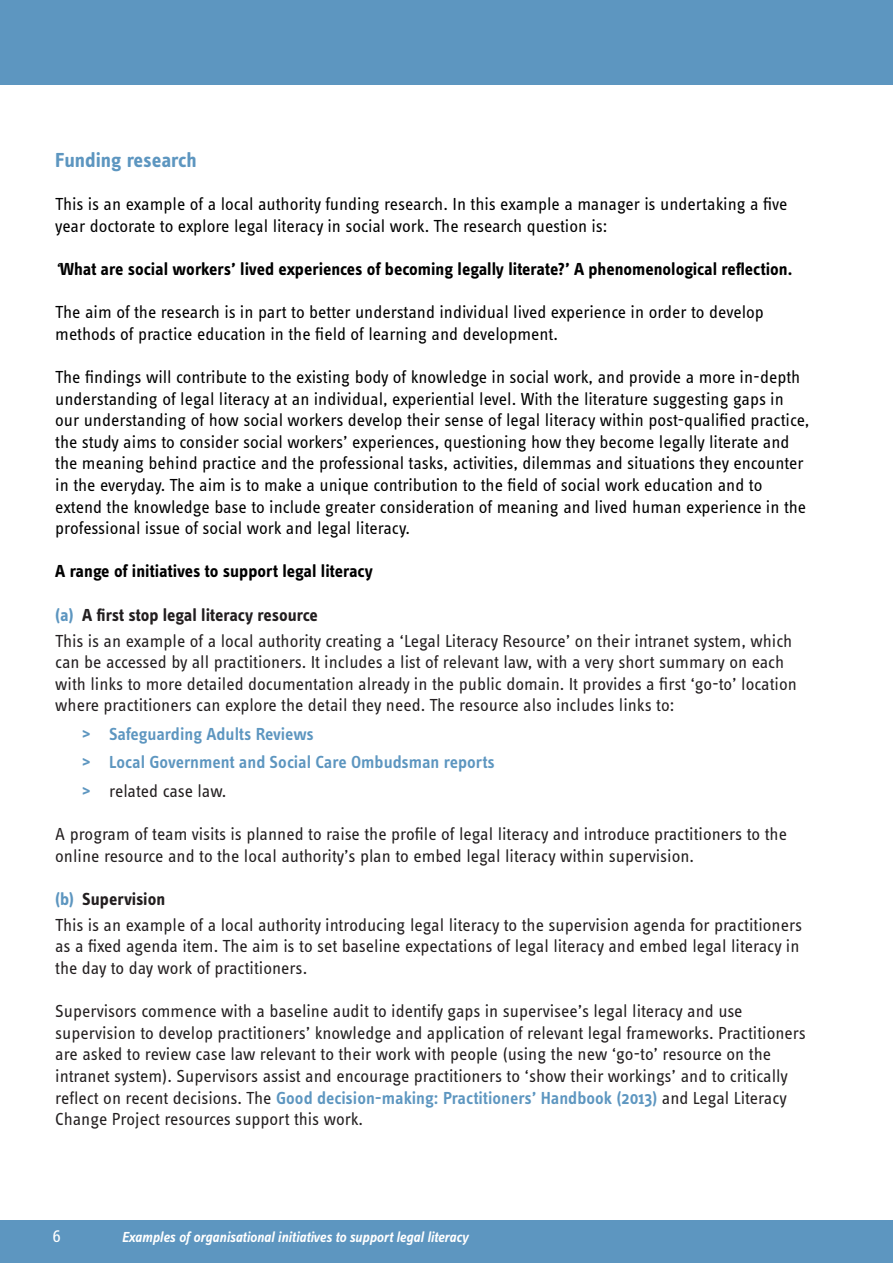
<style>
.page{position:relative;width:893px;height:1263px;background:#fff}
.page>*{position:absolute;margin:0;border:0;box-sizing:border-box;transform-origin:0 0}
.t1{font:700 21px "Info Text Pro";color:#5d96c0}
.List_Paragraph{font:18px/21.6px "Info Text Pro";color:#231f20}
.t2{font:18px/21.6px "Info Text Pro";color:#000}
.t3{font:700 18px "Info Text Pro";color:#000}
.List_Paragraph-2{font:600 18px "Info Text Pro";color:#5d96c0}
.List_Paragraph-3{font:700 18px "Info Text Pro";color:#231f20}
.t4{font:18px "Info Text Pro";color:#fff}
.t5{font:italic 600 15px "Info Text Pro";color:#fff}
.s1{font-weight:400;font-style:italic}
.s2{color:#5d96c0}
.s3{font-weight:700}
.s4{font-weight:700;color:#5d96c0}
.s5{font-weight:600;color:#5d96c0}
</style>
<div class="page">
<div style="left:0;top:1220px;width:893px;height:43px;background:#5d96c0"></div>
<div style="left:0;top:0;width:893px;height:85px;background:#5d96c0"></div>
<p class="t1" style="left:55px;top:147px;width:143px">Funding research</p>
<p class="t2" style="left:55px;top:193px;width:734px">This is an example of a local authority funding research. In this example a manager is undertaking a five year doctorate to explore legal literacy in social work. The research question is:</p>
<p class="t3" style="left:55px;top:258px;width:739px"><span class="s1">‘</span>What are social workers’ lived experiences of becoming legally literate?’ A phenomenological reflection.</p>
<p class="t2" style="left:55px;top:301px;width:710px">The aim of the research is in part to better understand individual lived experience in order to develop methods of practice education in the field of learning and development.</p>
<p class="t2" style="left:55px;top:366px;width:756px">The findings will contribute to the existing body of knowledge in social work, and provide a more in-depth understanding of legal literacy at an individual, experiential level. With the literature suggesting gaps in our understanding of how social workers develop their sense of legal literacy within post-qualified practice, the study aims to consider social workers’ experiences, questioning how they become legally literate and the meaning behind practice and the professional tasks, activities, dilemmas and situations they encounter in the everyday. The aim is to make a unique contribution to the field of social work education and to extend the knowledge base to include greater consideration of meaning and lived human experience in the professional issue of social work and legal literacy.</p>
<p class="t3" style="left:55px;top:561px;width:319px">A range of initiatives to support legal literacy</p>
<p class="List_Paragraph-3" style="left:55px;top:604px;width:264px"><span class="s2">(a)</span> A first stop legal literacy resource</p>
<p class="List_Paragraph" style="left:55px;top:629px;width:743px">This is an example of a local authority creating a ‘Legal Literacy Resource’ on their intranet system, which can be accessed by all practitioners. It includes a list of relevant law, with a very short summary on each with links to more detailed documentation already in the public domain. It provides a first ‘go-to’ location where practitioners can explore the detail they need. The resource also includes links to:</p>
<p class="List_Paragraph-2" style="left:82px;top:723px;width:233px"><span class="s3">&gt;</span> Safeguarding Adults Reviews</p>
<p class="List_Paragraph-2" style="left:82px;top:752px;width:414px"><span class="s3">&gt;</span> Local Government and Social Care Ombudsman reports</p>
<p class="List_Paragraph" style="left:82px;top:779px;width:146px"><span class="s4">&gt;</span> related case law.</p>
<p class="List_Paragraph" style="left:55px;top:823px;width:733px">A program of team visits is planned to raise the profile of legal literacy and introduce practitioners to the online resource and to the local authority’s plan to embed legal literacy within supervision.</p>
<p class="List_Paragraph-3" style="left:55px;top:888px;width:111px"><span class="s2">(b)</span> Supervision</p>
<p class="List_Paragraph" style="left:55px;top:913px;width:748px">This is an example of a local authority introducing legal literacy to the supervision agenda for practitioners as a fixed agenda item. The aim is to set baseline expectations of legal literacy and embed legal literacy in the day to day work of practitioners.</p>
<p class="List_Paragraph" style="left:55px;top:1000px;width:752px">Supervisors commence with a baseline audit to identify gaps in supervisee’s legal literacy and use supervision to develop practitioners’ knowledge and application of relevant legal frameworks. Practitioners are asked to review case law relevant to their work with people (using the new ‘go-to’ resource on the intranet system). Supervisors assist and encourage practitioners to ‘show their workings’ and to critically reflect on recent decisions. The <span class="s5">Good decision-making: Practitioners’ Handbook (2013)</span> and Legal Literacy Change Project resources support this work.</p>
<p class="t4" style="left:53px;top:1226px;width:10px">6</p>
<p class="t5" style="left:122px;top:1228px;width:348px">Examples of organisational initiatives to support legal literacy</p>
</div>
